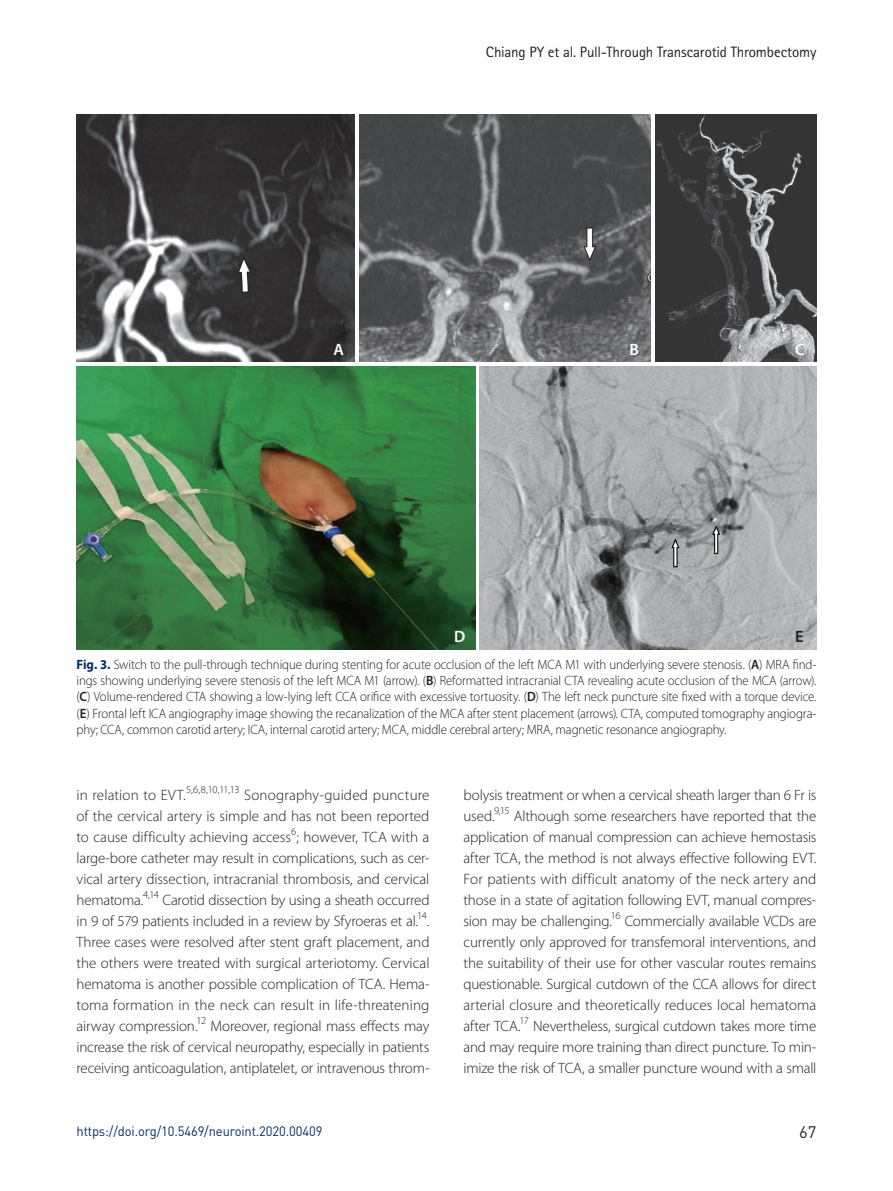
<style>
.page{position:relative;width:893px;height:1191px;background:#fff}
.page>*{position:absolute;margin:0;border:0;box-sizing:border-box;transform-origin:0 0}
.t1{font:600 16.5px "Myriad Pro";color:#fff}
.t2{font:16.5px "DIN Pro";color:#231f20}
.t3{font:600 16.5px "Myriad Pro";color:#231f20}
.t4{font:300 15px/21px "Myriad Pro";letter-spacing:-.015em;color:#231f20;text-align:justify}
.t5{font:15px "Rotis Sans Serif Std";letter-spacing:-.01em;color:#231f20}
.t6{font:300 13.5px/16.2px "Myriad Pro";letter-spacing:-.01em;color:#231f20;text-align:justify;scale:.95 1}
.t7{font:13.5px "DIN Pro";letter-spacing:-.01em;color:#072e66;scale:.96 1}
.s1{font-weight:700;color:#072e66}
.s2{font-weight:600}
</style>
<div class="page">
<img style="left:77px;top:115px;width:278px;height:247px">
<img style="left:77px;top:366px;width:398px;height:283px">
<img style="left:359px;top:115px;width:292px;height:247px">
<img style="left:480px;top:366px;width:336px;height:283px">
<img style="left:655px;top:115px;width:161px;height:247px">
<p class="t5" style="left:486px;top:43px;width:332px">Chiang PY et al. Pull-Through Transcarotid Thrombectomy</p>
<p class="t1" style="left:333px;top:339px;width:12px">A</p>
<p class="t1" style="left:454px;top:626px;width:13px">D</p>
<p class="t1" style="left:630px;top:339px;width:11px">B</p>
<p class="t1" style="left:795px;top:339px;width:11px">C</p>
<p class="t3" style="left:795px;top:626px;width:10px">E</p>
<p class="t6" style="left:77px;top:656px;width:780px"><span class="s1">Fig. 3.</span> Switch to the pull-through technique during stenting for acute occlusion of the left MCA M1 with underlying severe stenosis. (<span class="s2">A</span>) MRA find&shy;ings showing underlying severe stenosis of the left MCA M1 (arrow). (<span class="s2">B</span>) Reformatted intracranial CTA revealing acute occlusion of the MCA (arrow). (<span class="s2">C</span>) Volume-rendered CTA showing a low-lying left CCA orifice with excessive tortuosity. (<span class="s2">D</span>) The left neck puncture site fixed with a torque device. (<span class="s2">E</span>) Frontal left ICA angiography image showing the recanalization of the MCA after stent placement (arrows). CTA, computed tomography angiogra&shy;phy; CCA, common carotid artery; ICA, internal carotid artery; MCA, middle cerebral artery; MRA, magnetic resonance angiography.</p>
<p class="t4" style="left:77px;top:784px;width:354px">in relation to EVT.<sup>5,6,8,10,11,13</sup> Sonography-guided puncture of the cervical artery is simple and has not been reported to cause difficulty achieving access<sup>6</sup>; however, TCA with a large-bore catheter may result in complications, such as cer&shy;vical artery dissection, intracranial thrombosis, and cervical hematoma.<sup>4,14</sup> Carotid dissection by using a sheath occurred in 9 of 579 patients included in a review by Sfyroeras et al.<sup>14</sup>.<br>Three cases were resolved after stent graft placement, and the others were treated with surgical arteriotomy. Cervical hematoma is another possible complication of TCA. Hema&shy;toma formation in the neck can result in life-threatening airway compression.<sup>12</sup> Moreover, regional mass effects may increase the risk of cervical neuropathy, especially in patients receiving anticoagulation, antiplatelet, or intravenous throm-</p>
<p class="t4" style="left:463px;top:784px;width:354px">bolysis treatment or when a cervical sheath larger than 6 Fr is used.<sup>9,15</sup> Although some researchers have reported that the application of manual compression can achieve hemostasis after TCA, the method is not always effective following EVT.<br>For patients with difficult anatomy of the neck artery and those in a state of agitation following EVT, manual compres&shy;sion may be challenging.<sup>16</sup> Commercially available VCDs are currently only approved for transfemoral interventions, and the suitability of their use for other vascular routes remains questionable. Surgical cutdown of the CCA allows for direct arterial closure and theoretically reduces local hematoma after TCA.<sup>17</sup> Nevertheless, surgical cutdown takes more time and may require more training than direct puncture. To min&shy;imize the risk of TCA, a smaller puncture wound with a small</p>
<p class="t7" style="left:77px;top:1122px;width:258px">https://doi.org/10.5469/neuroint.2020.00409</p>
<p class="t2" style="left:799px;top:1120px;width:19px">67</p>
</div>
